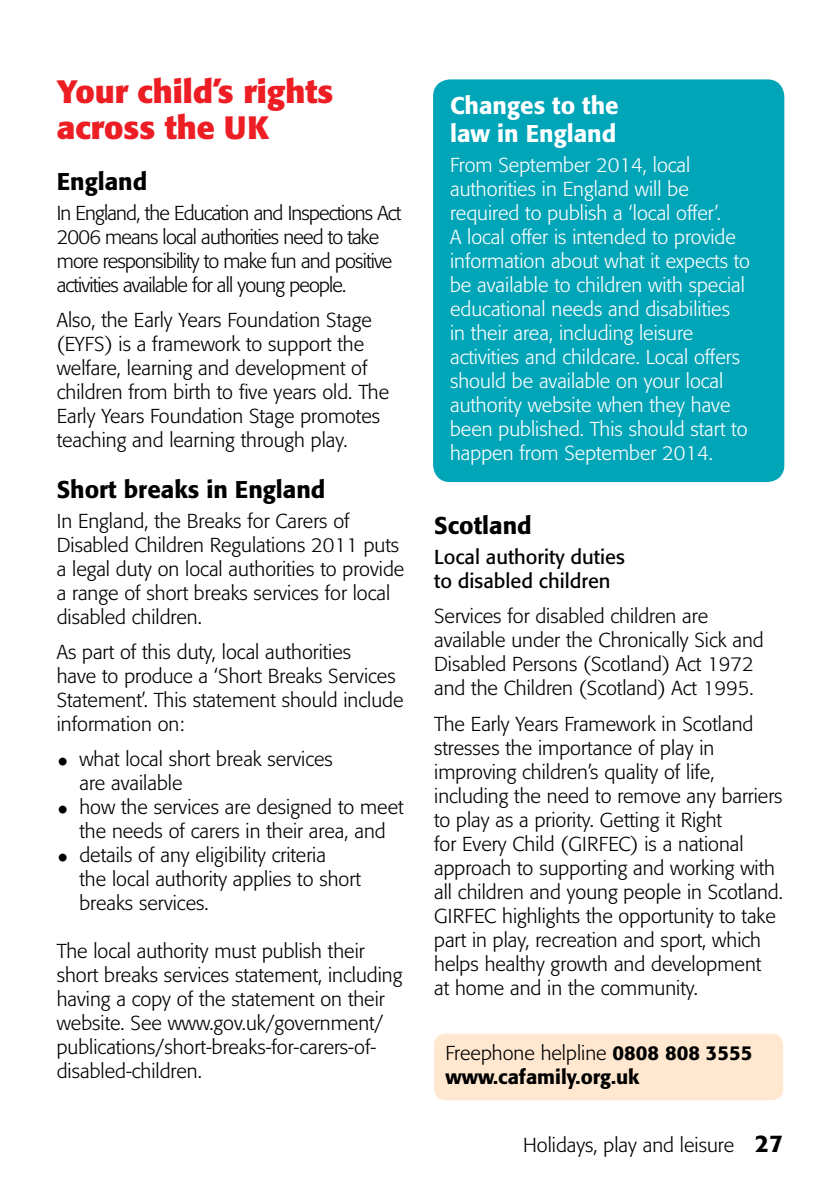
<style>
.page{position:relative;width:840px;height:1191px;background:#fff}
.page>*{position:absolute;margin:0;border:0;box-sizing:border-box;transform-origin:0 0}
.t1{font:700 32px/36px "Formata BQ";color:#ed1d24}
.t2{font:500 24px "Formata BQ";color:#000}
.t3{font:500 24px/28px "Formata BQ";color:#fff}
.t4{font:300 20px/24px "Formata BQ";color:#000}
.t5{font:300 20px/24px "Formata BQ";color:#fff}
.t6{font:300 20px/24px "Formata BQ";letter-spacing:-.04em;color:#000}
.t7{font:500 20px/24px "Formata BQ";color:#000}
.t8{font:20px/24px "Formata BQ";color:#000}
.s1{font-family:"Arial";font-weight:900;font-size:24px}
.s2{font-weight:300}
.s3{font-weight:500;font-size:24px}
</style>
<div class="page">
<div style="left:434px;top:1033px;width:348px;height:67px;background:#ffe8cf;border-radius:11px"></div>
<div style="left:433px;top:79px;width:350px;height:403px;background:#00a5b8;border-radius:17px"></div>
<h1 class="t1" style="left:57px;top:74px;width:278px">Your child’s rights across the UK</h1>
<p class="t2" style="left:57px;top:167px;width:92px">England</p>
<p class="t6" style="left:57px;top:201px;width:346px">In England, the Education and Inspections Act 2006 means local authorities need to take more responsibility to make fun and positive activities available for all young people.</p>
<p class="t4" style="left:57px;top:308px;width:334px">Also, the Early Years Foundation Stage (EYFS) is a framework to support the welfare, learning and development of children from birth to five years old. The Early Years Foundation Stage promotes teaching and learning through play.</p>
<p class="t2" style="left:57px;top:475px;width:270px">Short breaks in England</p>
<p class="t4" style="left:57px;top:509px;width:349px">In England, the Breaks for Carers of Disabled Children Regulations 2011 puts a legal duty on local authorities to provide a range of short breaks services for local disabled children.</p>
<p class="t4" style="left:57px;top:640px;width:348px">As part of this duty, local authorities<br>have to produce a ‘Short Breaks Services Statement’. This statement should include information on:</p>
<p class="t4" style="left:79px;top:747px;width:255px;text-indent:-23px"><span class="s1">•</span> what local short break services are available</p>
<p class="t4" style="left:57px;top:795px;width:348px;text-align:center"><span class="s1">•</span> how the services are designed to meet the needs of carers in their area, and</p>
<p class="t4" style="left:79px;top:843px;width:283px;text-indent:-23px"><span class="s1">•</span> details of any eligibility criteria<br>the local authority applies to short breaks services.</p>
<p class="t4" style="left:57px;top:939px;width:347px">The local authority must publish their short breaks services statement, including having a copy of the statement on their website. See www.gov.uk/government/ publications/short-breaks-for-carers-of&shy;disabled-children.</p>
<p class="t3" style="left:450px;top:92px;width:170px">Changes to the law in England</p>
<p class="t5" style="left:450px;top:153px;width:301px">From September 2014, local authorities in England will be required to publish a ‘local offer’.<br>A local offer is intended to provide information about what it expects to be available to children with special educational needs and disabilities<br>in their area, including leisure activities and childcare. Local offers should be available on your local authority website when they have been published. This should start to happen from September 2014.</p>
<p class="t2" style="left:434px;top:511px;width:99px">Scotland</p>
<p class="t8" style="left:434px;top:544px;width:192px">Local authority duties to disabled children</p>
<p class="t4" style="left:434px;top:604px;width:331px">Services for disabled children are available under the Chronically Sick and Disabled Persons (Scotland) Act 1972 and the Children (Scotland) Act 1995.</p>
<p class="t4" style="left:434px;top:711px;width:350px">The Early Years Framework in Scotland stresses the importance of play in improving children’s quality of life, including the need to remove any barriers to play as a priority. Getting it Right<br>for Every Child (GIRFEC) is a national approach to supporting and working with all children and young people in Scotland.<br>GIRFEC highlights the opportunity to take part in play, recreation and sport, which helps healthy growth and development<br>at home and in the community.</p>
<p class="t7" style="left:445px;top:1040px;width:308px"><span class="s2">Freephone helpline</span> 0808 808 3555 www.cafamily.org.uk</p>
<p class="t4" style="left:522px;top:1133px;width:261px">Holidays, play and leisure <span class="s3">27</span></p>
</div>
